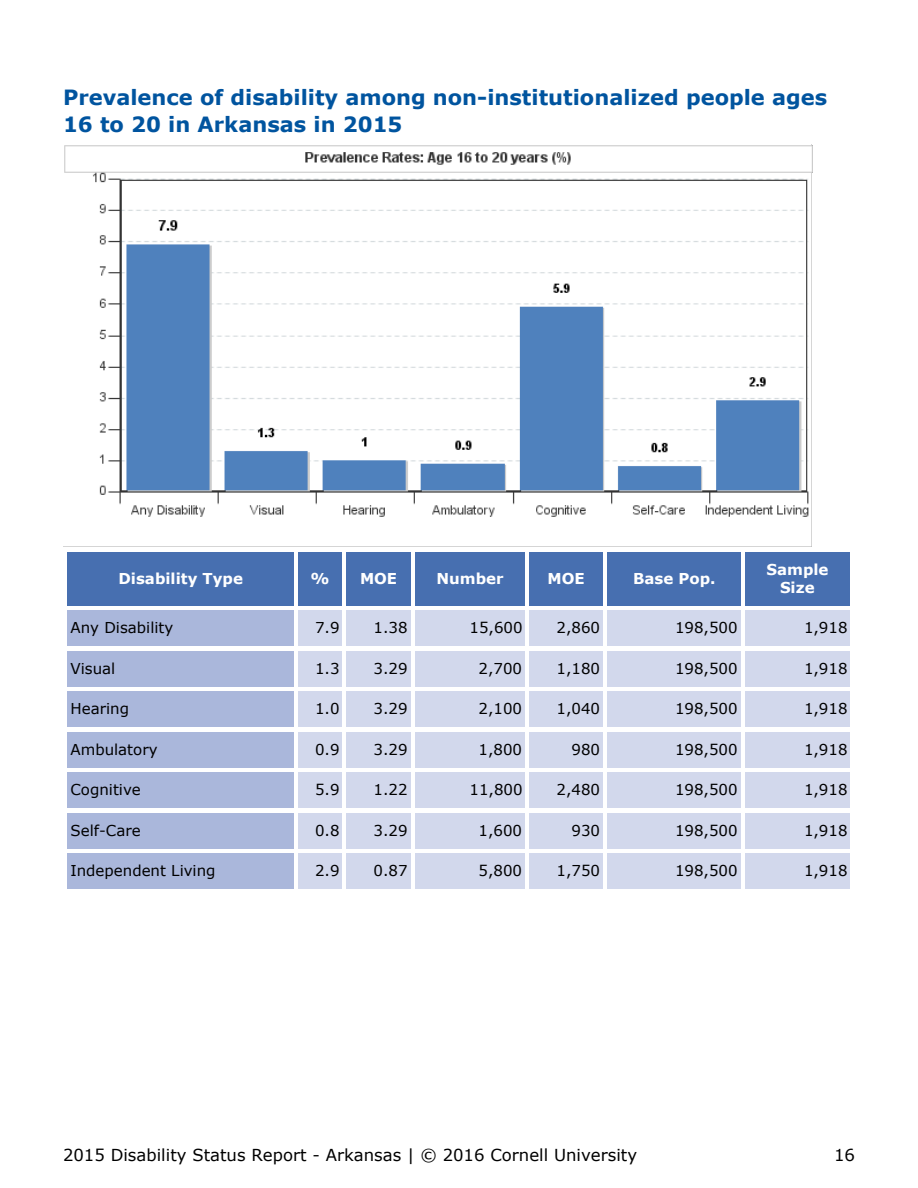
<style>
.page{position:relative;width:918px;height:1188px;background:#fff}
.page>*{position:absolute;margin:0;border:0;box-sizing:border-box;transform-origin:0 0}
.t1{font:700 21px/27px "Verdana";color:#00549f}
.t2{font:16.5px "Verdana";color:#000}
.t3{font:15px "Verdana";color:#000}
.t4{font:700 15px/18px "Verdana";color:#fff;text-align:center}
</style>
<div class="page">
<img style="left:63px;top:144px;width:750px;height:403px">
<div style="left:68px;top:552px;width:226px;height:54px;background:#476fb0"></div>
<div style="left:298px;top:552px;width:44px;height:54px;background:#476fb0"></div>
<div style="left:346px;top:552px;width:65px;height:54px;background:#476fb0"></div>
<div style="left:416px;top:552px;width:109px;height:54px;background:#476fb0"></div>
<div style="left:530px;top:552px;width:73px;height:54px;background:#476fb0"></div>
<div style="left:608px;top:552px;width:133px;height:54px;background:#476fb0"></div>
<div style="left:746px;top:552px;width:104px;height:54px;background:#476fb0"></div>
<div style="left:68px;top:610px;width:226px;height:36px;background:#aab7db"></div>
<div style="left:298px;top:610px;width:44px;height:36px;background:#d2d8ec"></div>
<div style="left:346px;top:610px;width:65px;height:36px;background:#d2d8ec"></div>
<div style="left:416px;top:610px;width:109px;height:36px;background:#d2d8ec"></div>
<div style="left:530px;top:610px;width:73px;height:36px;background:#d2d8ec"></div>
<div style="left:608px;top:610px;width:133px;height:36px;background:#d2d8ec"></div>
<div style="left:746px;top:610px;width:104px;height:36px;background:#d2d8ec"></div>
<div style="left:68px;top:651px;width:226px;height:36px;background:#aab7db"></div>
<div style="left:298px;top:651px;width:44px;height:36px;background:#d2d8ec"></div>
<div style="left:346px;top:651px;width:65px;height:36px;background:#d2d8ec"></div>
<div style="left:416px;top:651px;width:109px;height:36px;background:#d2d8ec"></div>
<div style="left:530px;top:651px;width:73px;height:36px;background:#d2d8ec"></div>
<div style="left:608px;top:651px;width:133px;height:36px;background:#d2d8ec"></div>
<div style="left:746px;top:651px;width:104px;height:36px;background:#d2d8ec"></div>
<div style="left:68px;top:692px;width:226px;height:36px;background:#aab7db"></div>
<div style="left:298px;top:692px;width:44px;height:36px;background:#d2d8ec"></div>
<div style="left:346px;top:692px;width:65px;height:36px;background:#d2d8ec"></div>
<div style="left:416px;top:692px;width:109px;height:36px;background:#d2d8ec"></div>
<div style="left:530px;top:692px;width:73px;height:36px;background:#d2d8ec"></div>
<div style="left:608px;top:692px;width:133px;height:36px;background:#d2d8ec"></div>
<div style="left:746px;top:692px;width:104px;height:36px;background:#d2d8ec"></div>
<div style="left:68px;top:732px;width:226px;height:36px;background:#aab7db"></div>
<div style="left:298px;top:732px;width:44px;height:36px;background:#d2d8ec"></div>
<div style="left:346px;top:732px;width:65px;height:36px;background:#d2d8ec"></div>
<div style="left:416px;top:732px;width:109px;height:36px;background:#d2d8ec"></div>
<div style="left:530px;top:732px;width:73px;height:36px;background:#d2d8ec"></div>
<div style="left:608px;top:732px;width:133px;height:36px;background:#d2d8ec"></div>
<div style="left:746px;top:732px;width:104px;height:36px;background:#d2d8ec"></div>
<div style="left:68px;top:772px;width:226px;height:36px;background:#aab7db"></div>
<div style="left:298px;top:772px;width:44px;height:36px;background:#d2d8ec"></div>
<div style="left:346px;top:772px;width:65px;height:36px;background:#d2d8ec"></div>
<div style="left:416px;top:772px;width:109px;height:36px;background:#d2d8ec"></div>
<div style="left:530px;top:772px;width:73px;height:36px;background:#d2d8ec"></div>
<div style="left:608px;top:772px;width:133px;height:36px;background:#d2d8ec"></div>
<div style="left:746px;top:772px;width:104px;height:36px;background:#d2d8ec"></div>
<div style="left:68px;top:813px;width:226px;height:36px;background:#aab7db"></div>
<div style="left:298px;top:813px;width:44px;height:36px;background:#d2d8ec"></div>
<div style="left:346px;top:813px;width:65px;height:36px;background:#d2d8ec"></div>
<div style="left:416px;top:813px;width:109px;height:36px;background:#d2d8ec"></div>
<div style="left:530px;top:813px;width:73px;height:36px;background:#d2d8ec"></div>
<div style="left:608px;top:813px;width:133px;height:36px;background:#d2d8ec"></div>
<div style="left:746px;top:813px;width:104px;height:36px;background:#d2d8ec"></div>
<div style="left:68px;top:854px;width:226px;height:36px;background:#aab7db"></div>
<div style="left:298px;top:854px;width:44px;height:36px;background:#d2d8ec"></div>
<div style="left:346px;top:854px;width:65px;height:36px;background:#d2d8ec"></div>
<div style="left:416px;top:854px;width:109px;height:36px;background:#d2d8ec"></div>
<div style="left:530px;top:854px;width:73px;height:36px;background:#d2d8ec"></div>
<div style="left:608px;top:854px;width:133px;height:36px;background:#d2d8ec"></div>
<div style="left:746px;top:854px;width:104px;height:36px;background:#d2d8ec"></div>
<h1 class="t1" style="left:63px;top:86px;width:766px">Prevalence of disability among non-institutionalized people ages<br>16 to 20 in Arkansas in 2015</h1>
<p class="t4" style="left:118px;top:570px;width:126px">Disability Type</p>
<p class="t4" style="left:310px;top:570px;width:21px">%</p>
<p class="t4" style="left:360px;top:570px;width:39px">MOE</p>
<p class="t4" style="left:436px;top:570px;width:69px">Number</p>
<p class="t4" style="left:548px;top:570px;width:39px">MOE</p>
<p class="t4" style="left:633px;top:570px;width:84px">Base Pop.</p>
<p class="t4" style="left:766px;top:561px;width:64px">Sample<br>Size</p>
<p class="t3" style="left:70px;top:622px;width:104px">Any Disability</p>
<p class="t3" style="left:315px;top:622px;width:26px">7.9</p>
<p class="t3" style="left:374px;top:622px;width:36px">1.38</p>
<p class="t3" style="left:470px;top:622px;width:55px">15,600</p>
<p class="t3" style="left:556px;top:622px;width:45px">2,860</p>
<p class="t3" style="left:675px;top:622px;width:64px">198,500</p>
<p class="t3" style="left:804px;top:622px;width:45px">1,918</p>
<p class="t3" style="left:70px;top:662px;width:46px">Visual</p>
<p class="t3" style="left:315px;top:662px;width:26px">1.3</p>
<p class="t3" style="left:374px;top:662px;width:36px">3.29</p>
<p class="t3" style="left:478px;top:662px;width:45px">2,700</p>
<p class="t3" style="left:556px;top:662px;width:45px">1,180</p>
<p class="t3" style="left:675px;top:662px;width:64px">198,500</p>
<p class="t3" style="left:804px;top:662px;width:45px">1,918</p>
<p class="t3" style="left:70px;top:703px;width:60px">Hearing</p>
<p class="t3" style="left:315px;top:703px;width:26px">1.0</p>
<p class="t3" style="left:374px;top:703px;width:36px">3.29</p>
<p class="t3" style="left:478px;top:703px;width:45px">2,100</p>
<p class="t3" style="left:556px;top:703px;width:45px">1,040</p>
<p class="t3" style="left:675px;top:703px;width:64px">198,500</p>
<p class="t3" style="left:804px;top:703px;width:45px">1,918</p>
<p class="t3" style="left:70px;top:743px;width:89px">Ambulatory</p>
<p class="t3" style="left:315px;top:743px;width:26px">0.9</p>
<p class="t3" style="left:374px;top:743px;width:36px">3.29</p>
<p class="t3" style="left:478px;top:743px;width:45px">1,800</p>
<p class="t3" style="left:572px;top:743px;width:30px">980</p>
<p class="t3" style="left:675px;top:743px;width:64px">198,500</p>
<p class="t3" style="left:804px;top:743px;width:45px">1,918</p>
<p class="t3" style="left:70px;top:784px;width:72px">Cognitive</p>
<p class="t3" style="left:315px;top:784px;width:26px">5.9</p>
<p class="t3" style="left:374px;top:784px;width:36px">1.22</p>
<p class="t3" style="left:470px;top:784px;width:55px">11,800</p>
<p class="t3" style="left:556px;top:784px;width:45px">2,480</p>
<p class="t3" style="left:675px;top:784px;width:64px">198,500</p>
<p class="t3" style="left:804px;top:784px;width:45px">1,918</p>
<p class="t3" style="left:70px;top:824px;width:72px">Self-Care</p>
<p class="t3" style="left:315px;top:824px;width:26px">0.8</p>
<p class="t3" style="left:374px;top:824px;width:36px">3.29</p>
<p class="t3" style="left:478px;top:824px;width:45px">1,600</p>
<p class="t3" style="left:572px;top:824px;width:30px">930</p>
<p class="t3" style="left:675px;top:824px;width:64px">198,500</p>
<p class="t3" style="left:804px;top:824px;width:45px">1,918</p>
<p class="t3" style="left:70px;top:865px;width:147px">Independent Living</p>
<p class="t3" style="left:315px;top:865px;width:26px">2.9</p>
<p class="t3" style="left:374px;top:865px;width:36px">0.87</p>
<p class="t3" style="left:478px;top:865px;width:45px">5,800</p>
<p class="t3" style="left:556px;top:865px;width:45px">1,750</p>
<p class="t3" style="left:675px;top:865px;width:64px">198,500</p>
<p class="t3" style="left:804px;top:865px;width:45px">1,918</p>
<p class="t2" style="left:63px;top:1148px;width:576px">2015 Disability Status Report - Arkansas | © 2016 Cornell University</p>
<p class="t2" style="left:834px;top:1148px;width:22px">16</p>
</div>
